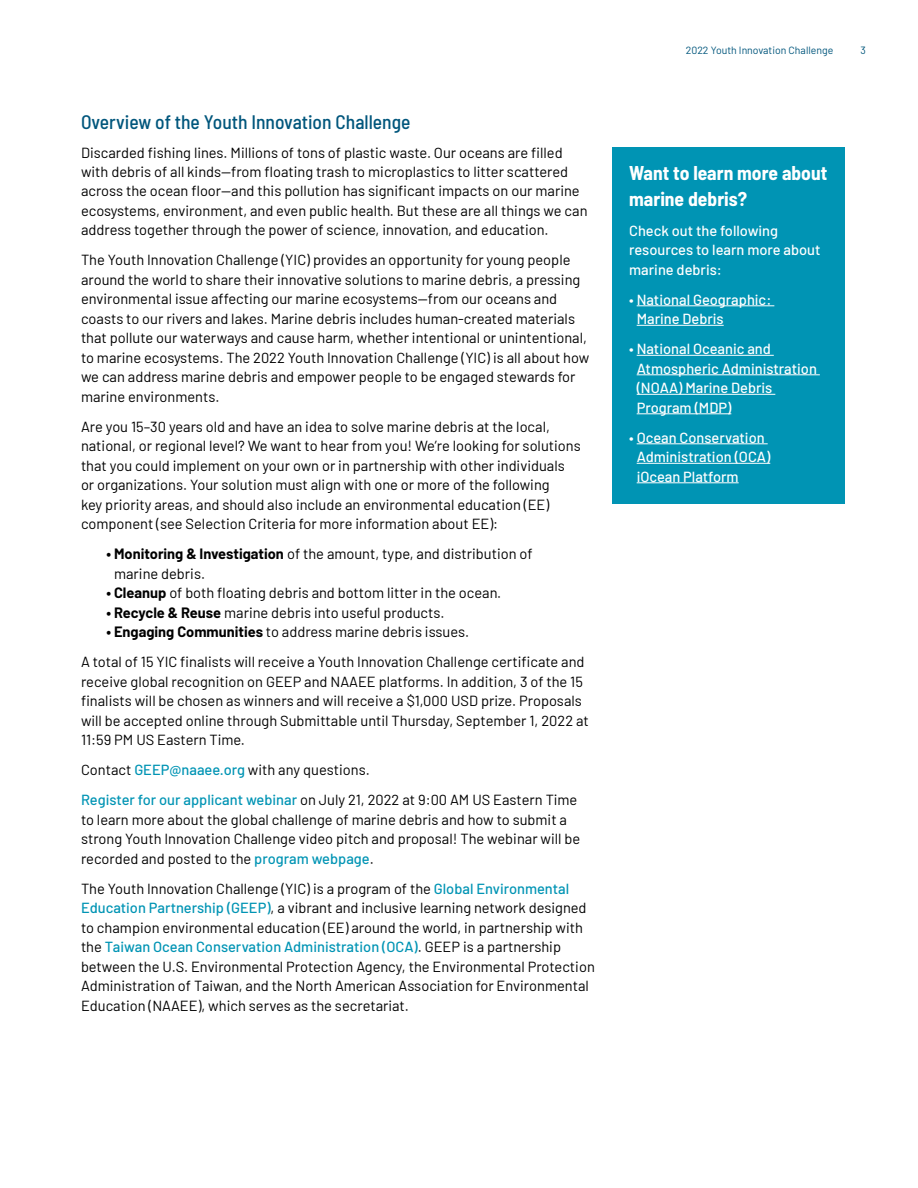
<style>
.page{position:relative;width:918px;height:1188px;background:#fff}
.page>*{position:absolute;margin:0;border:0;box-sizing:border-box;transform-origin:0 0}
.t1{font:500 semi-condensed 19.5px "Barlow";color:#00567c}
.t2{font:700 semi-condensed 19.5px/25.5px "Barlow";color:#fff}
.t3{font:14.7px/19.5px "Barlow";color:#000}
.t4{font:500 14.7px/19.5px "Barlow";color:#fff}
.t5{font:10.5px "Barlow";color:#00567c}
.s1{font-weight:700}
.s2{font-weight:500;color:#0094b4}
</style>
<div class="page">
<div style="left:612px;top:147px;width:233px;height:356px;background:#0094b4"></div>
<hr style="left:637px;top:482px;width:102px;height:1px;background:#fff">
<hr style="left:637px;top:463px;width:133px;height:1px;background:#fff">
<hr style="left:637px;top:443px;width:131px;height:1px;background:#fff">
<hr style="left:637px;top:413px;width:94px;height:1px;background:#fff">
<hr style="left:637px;top:394px;width:138px;height:1px;background:#fff">
<hr style="left:637px;top:374px;width:183px;height:1px;background:#fff">
<hr style="left:637px;top:355px;width:137px;height:1px;background:#fff">
<hr style="left:637px;top:325px;width:87px;height:1px;background:#fff">
<hr style="left:637px;top:305px;width:137px;height:1px;background:#fff">
<p class="t1" style="left:81px;top:108px;width:331px">Overview of the Youth Innovation Challenge</p>
<p class="t3" style="left:81px;top:141px;width:500px">Discarded fishing lines. Millions of tons of plastic waste. Our oceans are filled with debris of all kinds—from floating trash to microplastics to litter scattered across the ocean floor—and this pollution has significant impacts on our marine</p>
<p class="t3" style="left:81px;top:200px;width:508px">ecosystems, environment, and even public health. But these are all things we can address together through the power of science, innovation, and education.</p>
<p class="t3" style="left:81px;top:249px;width:501px">The Youth Innovation Challenge (YIC) provides an opportunity for young people around the world to share their innovative solutions to marine debris, a pressing environmental issue affecting our marine ecosystems—from our oceans and</p>
<p class="t3" style="left:81px;top:308px;width:496px">coasts to our rivers and lakes. Marine debris includes human-created materials</p>
<p class="t3" style="left:81px;top:327px;width:510px">that pollute our waterways and cause harm, whether intentional or unintentional, to marine ecosystems. The 2022 Youth Innovation Challenge (YIC) is all about how we can address marine debris and empower people to be engaged stewards for marine environments.</p>
<p class="t3" style="left:81px;top:416px;width:501px">Are you 15–30 years old and have an idea to solve marine debris at the local, national, or regional level? We want to hear from you! We’re looking for solutions that you could implement on your own or in partnership with other individuals or organizations. Your solution must align with one or more of the following<br>key priority areas, and should also include an environmental education (EE) component (see Selection Criteria for more information about EE):</p>
<p class="t3" style="left:114px;top:543px;width:420px;text-indent:-8px"><span class="s1">• Monitoring &amp; Investigation</span> of the amount, type, and distribution of marine debris.</p>
<p class="t3" style="left:107px;top:582px;width:396px"><span class="s1">• Cleanup</span> of both floating debris and bottom litter in the ocean.</p>
<p class="t3" style="left:107px;top:602px;width:340px"><span class="s1">• Recycle &amp; Reuse</span> marine debris into useful products.</p>
<p class="t3" style="left:107px;top:621px;width:364px"><span class="s1">• Engaging Communities</span> to address marine debris issues.</p>
<p class="t3" style="left:81px;top:651px;width:505px">A total of 15 YIC finalists will receive a Youth Innovation Challenge certificate and</p>
<p class="t3" style="left:81px;top:671px;width:503px">receive global recognition on GEEP and NAAEE platforms. In addition, 3 of the 15</p>
<p class="t3" style="left:81px;top:690px;width:502px">finalists will be chosen as winners and will receive a $1,000 USD prize. Proposals</p>
<p class="t3" style="left:81px;top:710px;width:509px">will be accepted online through Submittable until Thursday, September 1, 2022 at</p>
<p class="t3" style="left:81px;top:729px;width:166px">11:59 PM US Eastern Time.</p>
<p class="t3" style="left:81px;top:759px;width:290px">Contact <span class="s2">GEEP@naaee.org</span> with any questions.</p>
<p class="t3" style="left:81px;top:789px;width:498px"><span class="s2">Register for our applicant webinar</span> on July 21, 2022 at 9:00 AM US Eastern Time</p>
<p class="t3" style="left:81px;top:809px;width:501px">to learn more about the global challenge of marine debris and how to submit a strong Youth Innovation Challenge video pitch and proposal! The webinar will be recorded and posted to the <span class="s2">program webpage</span>.</p>
<p class="t3" style="left:81px;top:878px;width:515px">The Youth Innovation Challenge (YIC) is a program of the <span class="s2">Global Environmental Education Partnership (GEEP)</span>, a vibrant and inclusive learning network designed to champion environmental education (EE) around the world, in partnership with the <span class="s2">Taiwan Ocean Conservation Administration (OCA)</span>. GEEP is a partnership between the U.S. Environmental Protection Agency, the Environmental Protection Administration of Taiwan, and the North American Association for Environmental Education (NAAEE), which serves as the secretariat.</p>
<p class="t5" style="left:686px;top:42px;width:149px">2022 Youth Innovation Challenge</p>
<p class="t5" style="left:860px;top:42px;width:7px">3</p>
<h2 class="t2" style="left:629px;top:159px;width:200px">Want to learn more about marine debris?</h2>
<p class="t4" style="left:629px;top:219px;width:193px">Check out the following resources to learn more about marine debris:</p>
<p class="t4" style="left:629px;top:288px;width:144px">• National Geographic:</p>
<p class="t4" style="left:629px;top:338px;width:143px">• National Oceanic and</p>
<p class="t4" style="left:637px;top:308px;width:89px">Marine Debris</p>
<p class="t4" style="left:637px;top:357px;width:182px">Atmospheric Administration (NOAA) Marine Debris<br>Program (MDP)</p>
<p class="t4" style="left:637px;top:446px;width:135px">Administration (OCA) iOcean Platform</p>
<p class="t4" style="left:629px;top:426px;width:137px">• Ocean Conservation</p>
</div>
